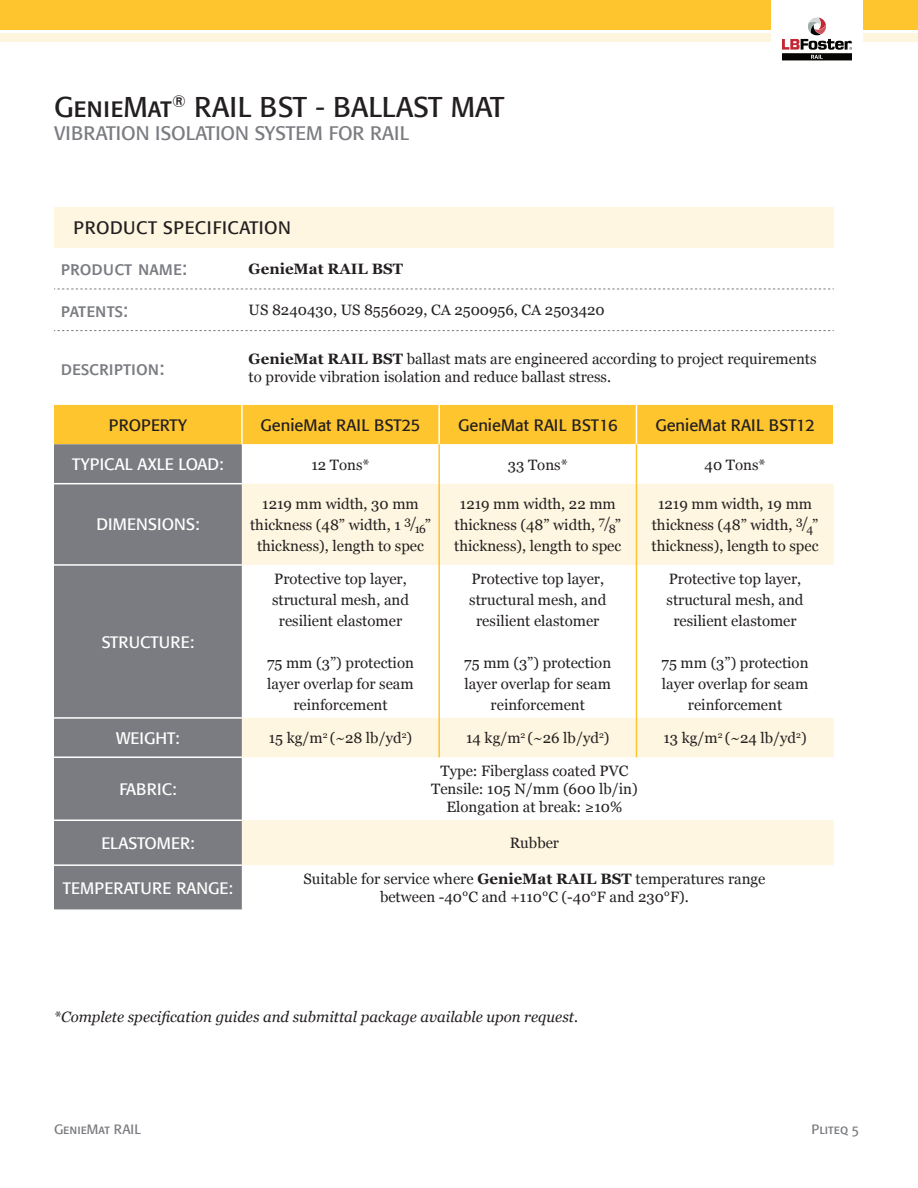
<style>
.page{position:relative;width:918px;height:1188px;background:#fff}
.page>*{position:absolute;margin:0;border:0;box-sizing:border-box;transform-origin:0 0}
.Heading_Grey{font:28.5px "Formata Regular SC";color:#231f20}
.Heading{font:19.5px "Formata Regular SC";color:#7a7c81}
.Heading_Grey-2{font:19.5px "Formata Regular SC";color:#7a7c81}
.t1{font:18px "Formata Regular SC";letter-spacing:.025em;color:#231f20}
.Table{font:16.5px "Formata";color:#fff}
.Table-2{font:16.5px "Formata";color:#231f20}
.Description{font:15px/21px "Georgia";color:#231f20;text-align:center}
.Table-3{font:italic 15px "Georgia";color:#231f20}
.Table-4{font:15px "Georgia";color:#231f20}
.Description-2{font:700 15px "Georgia";color:#231f20}
.t2{font:13.5px "Formata Regular SC";color:#7a7c81}
.s1{font-weight:700}
</style>
<div class="page">
<div style="left:0;top:0;width:918px;height:30px;background:#fec52e"></div>
<div style="left:0;top:33px;width:918px;height:9px;background:#fef5de"></div>
<div style="left:54px;top:207px;width:780px;height:40px;background:#fef6e0"></div>
<div style="left:54px;top:405px;width:779px;height:39px;background:#fec52e"></div>
<div style="left:54px;top:444px;width:188px;height:465px;background:#7a7c81"></div>
<svg style="left:242px;top:484px;width:592px;height:381px"></svg>
<svg style="left:54px;top:289px;width:780px;height:1px"></svg>
<svg style="left:54px;top:330px;width:780px;height:1px"></svg>
<hr style="left:438px;top:484px;width:2px;height:81px;background:#fec52e">
<hr style="left:636px;top:484px;width:1px;height:81px;background:#fec52e">
<hr style="left:438px;top:718px;width:2px;height:39px;background:#fec52e">
<hr style="left:636px;top:718px;width:1px;height:39px;background:#fec52e">
<hr style="left:438px;top:565px;width:2px;height:153px;background:#fec52e">
<hr style="left:636px;top:565px;width:1px;height:153px;background:#fec52e">
<hr style="left:54px;top:564px;width:188px;height:2px;background:#fff">
<hr style="left:54px;top:717px;width:188px;height:2px;background:#fff">
<hr style="left:54px;top:757px;width:188px;height:1px;background:#fff">
<hr style="left:54px;top:820px;width:188px;height:1px;background:#fff">
<hr style="left:54px;top:864px;width:188px;height:2px;background:#fff">
<hr style="left:241px;top:405px;width:2px;height:39px;background:#fff">
<hr style="left:438px;top:405px;width:2px;height:39px;background:#fff">
<hr style="left:636px;top:405px;width:1px;height:39px;background:#fff">
<hr style="left:438px;top:444px;width:2px;height:40px;background:#fec52e">
<hr style="left:636px;top:444px;width:1px;height:40px;background:#fec52e">
<hr style="left:54px;top:483px;width:188px;height:1px;background:#fff">
<img style="left:771px;top:0;width:91px;height:61px">
<p class="Heading_Grey" style="left:54px;top:89px;width:452px">GenieMat<sup>®</sup> RAIL BST - BALLAST MAT</p>
<p class="Heading_Grey-2" style="left:54px;top:121px;width:357px">VIBRATION ISOLATION SYSTEM FOR RAIL</p>
<p class="t1" style="left:74px;top:217px;width:219px">PRODUCT SPECIFICATION</p>
<p class="Heading" style="left:61px;top:257px;width:128px">product name:</p>
<p class="Description-2" style="left:249px;top:257px;width:156px">GenieMat RAIL BST</p>
<p class="Heading" style="left:61px;top:298px;width:69px">patents:</p>
<p class="Description" style="left:249px;top:299px;width:358px">US 8240430, US 8556029, CA 2500956, CA 2503420</p>
<p class="Heading" style="left:61px;top:356px;width:105px">description:</p>
<p class="Description" style="left:249px;top:350px;width:569px;line-height:18px;text-align:left"><span class="s1">GenieMat RAIL BST</span> ballast mats are engineered according to project requirements to provide vibration isolation and reduce ballast stress.</p>
<p class="Table-2" style="left:109px;top:415px;width:80px">PROPERTY</p>
<p class="Table-2" style="left:261px;top:415px;width:161px">GenieMat RAIL BST25</p>
<p class="Table-2" style="left:458px;top:415px;width:161px">GenieMat RAIL BST16</p>
<p class="Table-2" style="left:655px;top:415px;width:161px">GenieMat RAIL BST12</p>
<p class="Table" style="left:72px;top:454px;width:153px">TYPICAL AXLE LOAD:</p>
<p class="Table-4" style="left:311px;top:454px;width:60px">12 Tons*</p>
<p class="Table-4" style="left:508px;top:454px;width:61px">33 Tons*</p>
<p class="Table-4" style="left:705px;top:454px;width:63px">40 Tons*</p>
<p class="Table" style="left:96px;top:515px;width:105px">DIMENSIONS:</p>
<p class="Table" style="left:102px;top:632px;width:94px">STRUCTURE:</p>
<p class="Description" style="left:250px;top:493px;width:182px">1219 mm width, 30 mm thickness (48” width, 1 <sup>3</sup>/<sub>16</sub>” thickness), length to spec</p>
<p class="Description" style="left:454px;top:493px;width:169px">1219 mm width, 22 mm thickness (48” width, <sup>7</sup>/<sub>8</sub>” thickness), length to spec</p>
<p class="Description" style="left:652px;top:493px;width:169px">1219 mm width, 19 mm thickness (48” width, <sup>3</sup>/<sub>4</sub>” thickness), length to spec</p>
<p class="Description" style="left:272px;top:568px;width:139px">Protective top layer, structural mesh, and resilient elastomer</p>
<p class="Description" style="left:267px;top:652px;width:148px">75 mm (3”) protection layer overlap for seam reinforcement</p>
<p class="Description" style="left:469px;top:568px;width:139px">Protective top layer, structural mesh, and resilient elastomer</p>
<p class="Description" style="left:464px;top:652px;width:148px">75 mm (3”) protection layer overlap for seam reinforcement</p>
<p class="Description" style="left:667px;top:568px;width:139px">Protective top layer, structural mesh, and resilient elastomer</p>
<p class="Description" style="left:662px;top:652px;width:148px">75 mm (3”) protection layer overlap for seam reinforcement</p>
<p class="Table" style="left:116px;top:728px;width:65px">WEIGHT:</p>
<p class="Description" style="left:269px;top:727px;width:145px">15 kg/m<sup>2</sup> (~28 lb/yd<sup>2</sup>)</p>
<p class="Description" style="left:466px;top:727px;width:145px">14 kg/m<sup>2</sup> (~26 lb/yd<sup>2</sup>)</p>
<p class="Description" style="left:664px;top:727px;width:145px">13 kg/m<sup>2</sup> (~24 lb/yd<sup>2</sup>)</p>
<p class="Table" style="left:119px;top:779px;width:59px">FABRIC:</p>
<p class="Description" style="left:431px;top:762px;width:208px;line-height:18px">Type: Fiberglass coated PVC<br>Tensile: 105 N/mm (600 lb/in)<br>Elongation at break: ≥10%</p>
<p class="Table" style="left:101px;top:833px;width:95px">ELASTOMER:</p>
<p class="Description" style="left:510px;top:832px;width:51px">Rubber</p>
<p class="Table" style="left:63px;top:878px;width:172px">TEMPERATURE RANGE:</p>
<p class="Description" style="left:303px;top:870px;width:464px;line-height:18px">Suitable for service where <span class="s1">GenieMat RAIL BST</span> temperatures range between -40°C and +110°C (-40°F and 230°F).</p>
<p class="Table-3" style="left:54px;top:1006px;width:526px">*Complete specification guides and submittal package available upon request.</p>
<p class="t2" style="left:54px;top:1121px;width:88px">GenieMat RAIL</p>
<p class="t2" style="left:812px;top:1121px;width:48px">Pliteq 5</p>
</div>
